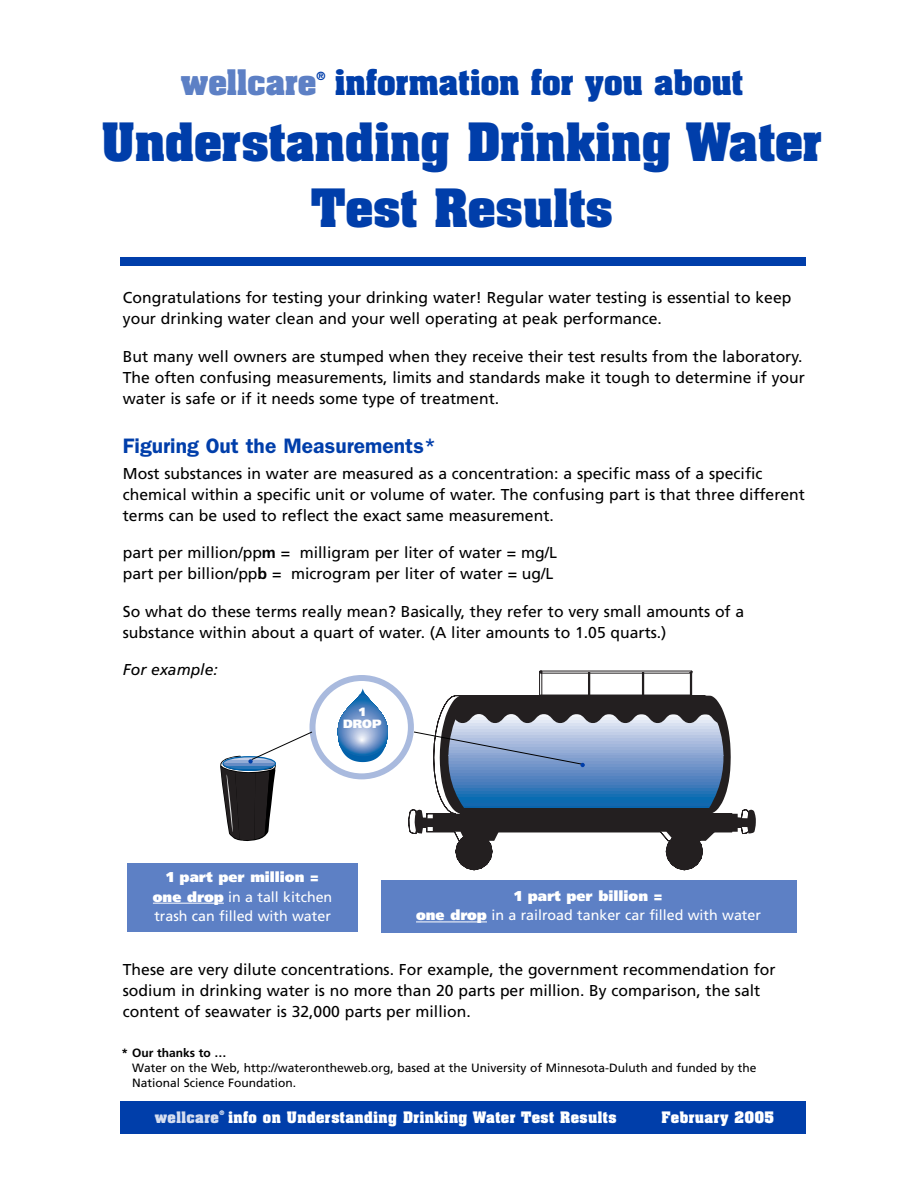
<style>
.page{position:relative;width:918px;height:1188px;background:#fff}
.page>*{position:absolute;margin:0;border:0;box-sizing:border-box;transform-origin:0 0}
.t1{font:700 45px/66px "Aachen";color:#003eaa;text-align:center}
.t2{font:700 30px "Aachen";color:#003eaa}
.t3{font:700 30px "Aachen";color:#5d80c5}
.t4{font:600 21px "Franklin Gothic";color:#003eaa}
.t5{font:15.75px/21px "Frutiger";color:#000}
.t6{font:italic 15.75px "Frutiger";color:#000}
.t7{font:14.25px/19.5px "Frutiger";color:#fff;text-align:center}
.t8{font:700 13.5px "Aachen";letter-spacing:.035em;color:#fff}
.t9{font:700 13.5px "Aachen";letter-spacing:.035em;color:#d5ddef}
.t10{font:12px/15px "Frutiger";color:#000}
.t11{font:700 12px "Frutiger";color:#000}
.t12{font:900 12px/12px "Frutiger";color:#fff;text-align:center}
.t13{font:700 9.6px "Aachen";color:#003eaa}
.t14{font:700 5.25px "Aachen";color:#fff}
.s1{font-weight:700}
.s2{font-weight:900}
</style>
<div class="page">
<div style="left:120px;top:257px;width:686px;height:9px;background:#003eaa"></div>
<div style="left:120px;top:1102px;width:686px;height:32px;background:#003eaa"></div>
<svg style="left:720px;top:705px;width:30px;height:129px"></svg>
<hr style="left:433px;top:714px;width:306px;height:3px;background:#f5f7fb">
<hr style="left:433px;top:717px;width:306px;height:3px;background:#ecf0f7">
<hr style="left:433px;top:720px;width:306px;height:3px;background:#e3e9f5">
<hr style="left:433px;top:723px;width:306px;height:3px;background:#d9e1f1">
<hr style="left:433px;top:726px;width:306px;height:3px;background:#d1dbee">
<hr style="left:433px;top:729px;width:306px;height:3px;background:#c9d4ea">
<hr style="left:433px;top:732px;width:306px;height:3px;background:#c2cee7">
<hr style="left:433px;top:735px;width:306px;height:3px;background:#b9c7e3">
<hr style="left:433px;top:738px;width:306px;height:3px;background:#b1c1e1">
<hr style="left:433px;top:741px;width:306px;height:3px;background:#aabbde">
<hr style="left:433px;top:744px;width:306px;height:3px;background:#a3b7dc">
<hr style="left:433px;top:747px;width:306px;height:3px;background:#9bb1d8">
<hr style="left:433px;top:750px;width:306px;height:3px;background:#95add6">
<hr style="left:433px;top:753px;width:306px;height:2px;background:#8da7d4">
<hr style="left:433px;top:755px;width:306px;height:3px;background:#87a2d0">
<hr style="left:433px;top:758px;width:306px;height:3px;background:#7f9ece">
<hr style="left:433px;top:761px;width:306px;height:3px;background:#7998cb">
<hr style="left:433px;top:764px;width:306px;height:3px;background:#7295ca">
<hr style="left:433px;top:767px;width:306px;height:3px;background:#6a90c7">
<hr style="left:433px;top:770px;width:306px;height:3px;background:#648bc4">
<hr style="left:433px;top:773px;width:306px;height:3px;background:#5d87c2">
<hr style="left:433px;top:776px;width:306px;height:3px;background:#5483c0">
<hr style="left:433px;top:779px;width:306px;height:3px;background:#4e7fbd">
<hr style="left:433px;top:782px;width:306px;height:3px;background:#477cbc">
<hr style="left:433px;top:785px;width:306px;height:3px;background:#3d79b9">
<hr style="left:433px;top:788px;width:306px;height:3px;background:#2e75b7">
<hr style="left:433px;top:791px;width:306px;height:3px;background:#2272b5">
<hr style="left:433px;top:794px;width:306px;height:3px;background:#156fb3">
<hr style="left:433px;top:797px;width:306px;height:3px;background:#086cb2">
<hr style="left:433px;top:800px;width:306px;height:3px;background:#0d69af">
<hr style="left:433px;top:803px;width:306px;height:3px;background:#1367ae">
<hr style="left:433px;top:806px;width:306px;height:3px;background:#0a64ac">
<div style="left:128px;top:864px;width:230px;height:68px;background:#5d80c5"></div>
<hr style="left:153px;top:903px;width:51px;height:1px;background:#fff">
<svg style="left:204px;top:903px;width:20px;height:1px"></svg>
<div style="left:381px;top:880px;width:415px;height:53px;background:#5d80c5"></div>
<hr style="left:416px;top:922px;width:51px;height:1px;background:#fff">
<svg style="left:467px;top:922px;width:20px;height:1px"></svg>
<svg style="left:220px;top:670px;width:500px;height:200px"></svg>
<h2 class="t3" style="left:181px;top:70px;width:137px">wellcare</h2>
<p class="t13" style="left:317px;top:72px;width:11px">®</p>
<h2 class="t2" style="left:335px;top:70px;width:410px">information for you about</h2>
<h1 class="t1" style="left:101px;top:115px;width:723px">Understanding Drinking Water<br>Test Results</h1>
<p class="t5" style="left:123px;top:288px;width:670px">Congratulations for testing your drinking water! Regular water testing is essential to keep your drinking water clean and your well operating at peak performance.</p>
<p class="t5" style="left:123px;top:346px;width:684px">But many well owners are stumped when they receive their test results from the laboratory.<br>The often confusing measurements, limits and standards make it tough to determine if your water is safe or if it needs some type of treatment.</p>
<h3 class="t4" style="left:123px;top:438px;width:315px">Figuring Out the Measurements*</h3>
<p class="t5" style="left:123px;top:464px;width:684px">Most substances in water are measured as a concentration: a specific mass of a specific chemical within a specific unit or volume of water. The confusing part is that three different terms can be used to reflect the exact same measurement.</p>
<p class="t5" style="left:123px;top:543px;width:436px">part per million/pp<span class="s1">m</span> = milligram per liter of water = mg/L part per billion/pp<span class="s1">b</span> = microgram per liter of water = ug/L</p>
<p class="t5" style="left:123px;top:602px;width:623px">So what do these terms really mean? Basically, they refer to very small amounts of a substance within about a quart of water. (A liter amounts to 1.05 quarts.)</p>
<p class="t6" style="left:123px;top:662px;width:96px">For example:</p>
<p class="t12" style="left:343px;top:707px;width:40px">1<br>DROP</p>
<p class="t7" style="left:153px;top:868px;width:181px"><span class="s2">1 part per million = one drop</span> in a tall kitchen trash can filled with water</p>
<p class="t7" style="left:416px;top:887px;width:346px"><span class="s2">1 part per billion =<br>one drop</span> in a railroad tanker car filled with water</p>
<p class="t5" style="left:123px;top:960px;width:654px">These are very dilute concentrations. For example, the government recommendation for sodium in drinking water is no more than 20 parts per million. By comparison, the salt content of seawater is 32,000 parts per million.</p>
<p class="t11" style="left:122px;top:1048px;width:107px">* Our thanks to …</p>
<p class="t10" style="left:132px;top:1061px;width:626px">Water on the Web, http://waterontheweb.org, based at the University of Minnesota-Duluth and funded by the<br>National Science Foundation.</p>
<p class="t9" style="left:155px;top:1112px;width:66px">wellcare</p>
<p class="t14" style="left:219px;top:1111px;width:6px">®</p>
<p class="t8" style="left:228px;top:1112px;width:390px">info on Understanding Drinking Water Test Results</p>
<p class="t8" style="left:662px;top:1112px;width:114px">February 2005</p>
</div>
